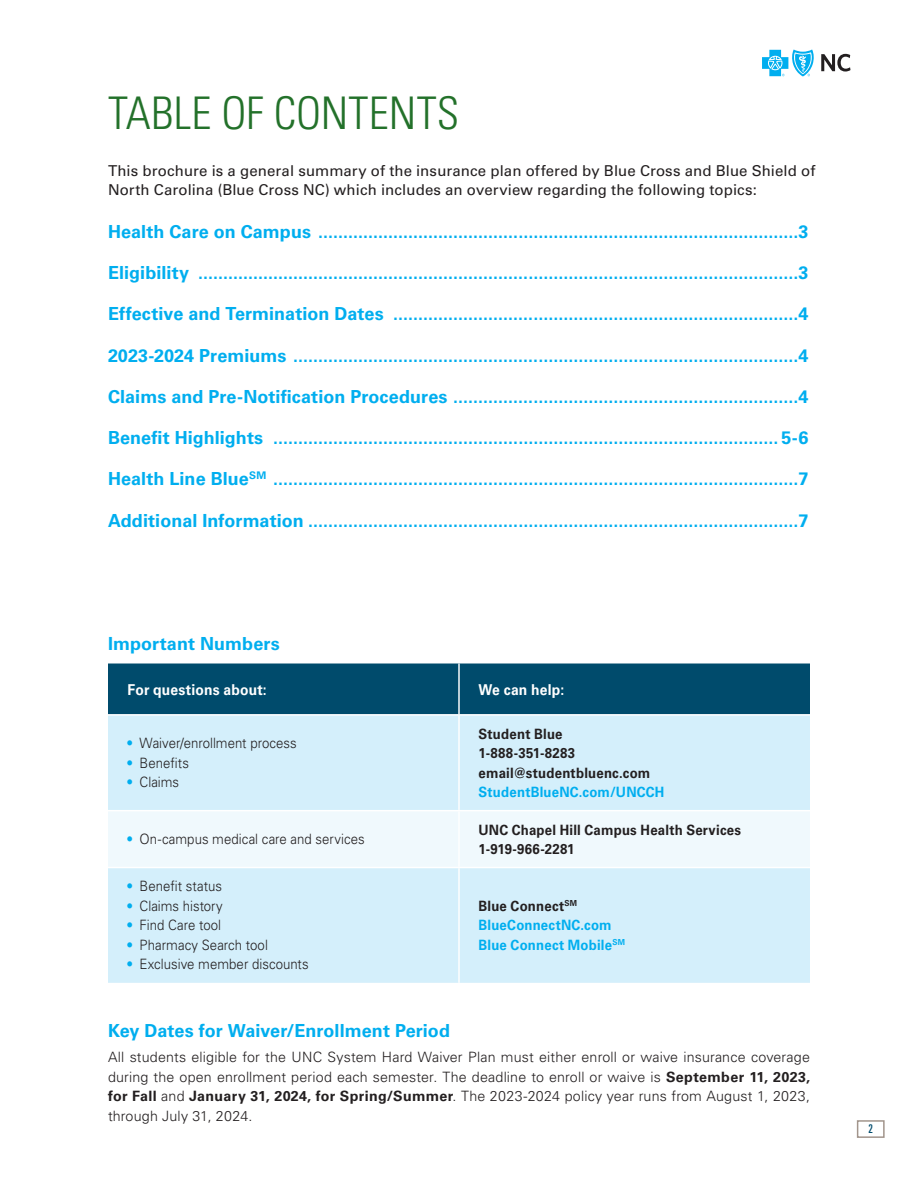
<style>
.page{position:relative;width:918px;height:1188px;background:#fff}
.page>*{position:absolute;margin:0;border:0;box-sizing:border-box;transform-origin:0 0}
.Heading{font:300 condensed 45px "Univers LT Std";color:#23712a}
.Body_Copy{font:700 18px "Univers LT Std";letter-spacing:.005em;color:#00aeef}
.Headline_1__all_upper_case{font:15px/19.5px "Univers LT Std";letter-spacing:.005em;color:#231f20}
.Body_Copy-2{font:700 15px "Univers LT Std";letter-spacing:.015em;color:#fff;scale:.93 1}
.Body_Copy-3{font:300 14.25px/19.5px "Univers LT Std";letter-spacing:.005em;color:#231f20;text-align:justify}
.Body_Copy-4{font:300 14.25px "Univers LT Std";letter-spacing:.005em;color:#231f20;scale:.93 1}
.Body_Copy-5{font:700 14.25px "Univers LT Std";letter-spacing:.015em;color:#231f20;scale:.93 1}
.Body_Copy-6{font:700 14.25px "Univers LT Std";letter-spacing:.015em;color:#00aeef;scale:.93 1}
.t1{font:ultra-condensed 12px "Univers LT Std";color:#004b6c}
.s1{font-weight:400;color:#00aeef}
.s2{font-weight:700}
</style>
<div class="page">
<div style="left:857px;top:1120px;width:28px;height:18px;background:#fff;border:2px solid #a2958c"></div>
<svg style="left:762px;top:50px;width:52px;height:26px"></svg>
<svg style="left:821px;top:54px;width:30px;height:18px"></svg>
<div style="left:108px;top:664px;width:702px;height:50px;background:#004b6c"></div>
<div style="left:108px;top:716px;width:702px;height:267px;background:#d4effb"></div>
<div style="left:108px;top:811px;width:702px;height:56px;background:#f0f9fd"></div>
<hr style="left:458px;top:664px;width:2px;height:50px;background:#fff">
<hr style="left:458px;top:716px;width:2px;height:94px;background:#fff">
<hr style="left:458px;top:811px;width:2px;height:56px;background:#fff">
<hr style="left:458px;top:868px;width:2px;height:115px;background:#fff">
<hr style="left:108px;top:810px;width:351px;height:1px;background:#fff">
<hr style="left:459px;top:810px;width:351px;height:1px;background:#fff">
<hr style="left:108px;top:867px;width:351px;height:1px;background:#fff">
<hr style="left:459px;top:867px;width:351px;height:1px;background:#fff">
<h3 class="Heading" style="left:108px;top:86px;width:353px">TABLE OF CONTENTS</h3>
<h1 class="Headline_1__all_upper_case" style="left:108px;top:161px;width:709px">This brochure is a general summary of the insurance plan offered by Blue Cross and Blue Shield of<br>North Carolina (Blue Cross NC) which includes an overview regarding the following topics:</h1>
<p class="Body_Copy" style="left:108px;top:221px;width:702px">Health Care on Campus ................................................................................................3</p>
<p class="Body_Copy" style="left:108px;top:262px;width:702px">Eligibility ........................................................................................................................3</p>
<p class="Body_Copy" style="left:108px;top:304px;width:702px">Effective and Termination Dates .................................................................................4</p>
<p class="Body_Copy" style="left:108px;top:345px;width:702px">2023-2024 Premiums .....................................................................................................4</p>
<p class="Body_Copy" style="left:108px;top:386px;width:702px">Claims and Pre-Notification Procedures .....................................................................4</p>
<p class="Body_Copy" style="left:108px;top:427px;width:702px">Benefit Highlights ..................................................................................................... 5-6</p>
<p class="Body_Copy" style="left:108px;top:469px;width:702px">Health Line Blue<sup>SM</sup> .........................................................................................................7</p>
<p class="Body_Copy" style="left:108px;top:510px;width:702px">Additional Information ..................................................................................................7</p>
<p class="Body_Copy" style="left:108px;top:633px;width:173px">Important Numbers</p>
<p class="Body_Copy-2" style="left:128px;top:681px;width:151px">For questions about:</p>
<p class="Body_Copy-2" style="left:479px;top:681px;width:94px">We can help:</p>
<p class="Body_Copy-4" style="left:128px;top:735px;width:183px"><span class="s1">•</span> Waiver/enrollment process</p>
<p class="Body_Copy-4" style="left:128px;top:754px;width:68px"><span class="s1">•</span> Benefits</p>
<p class="Body_Copy-4" style="left:128px;top:774px;width:57px"><span class="s1">•</span> Claims</p>
<p class="Body_Copy-4" style="left:128px;top:831px;width:256px"><span class="s1">•</span> On-campus medical care and services</p>
<p class="Body_Copy-4" style="left:128px;top:878px;width:103px"><span class="s1">•</span> Benefit status</p>
<p class="Body_Copy-4" style="left:128px;top:897px;width:104px"><span class="s1">•</span> Claims history</p>
<p class="Body_Copy-4" style="left:128px;top:917px;width:102px"><span class="s1">•</span> Find Care tool</p>
<p class="Body_Copy-4" style="left:128px;top:936px;width:152px"><span class="s1">•</span> Pharmacy Search tool</p>
<p class="Body_Copy-4" style="left:128px;top:956px;width:196px"><span class="s1">•</span> Exclusive member discounts</p>
<p class="Body_Copy-5" style="left:479px;top:725px;width:92px">Student Blue</p>
<p class="Body_Copy-5" style="left:479px;top:745px;width:105px">1-888-351-8283</p>
<p class="Body_Copy-5" style="left:479px;top:764px;width:186px">email@studentbluenc.com</p>
<p class="Body_Copy-6" style="left:479px;top:784px;width:201px">StudentBlueNC.com/UNCCH</p>
<p class="Body_Copy-5" style="left:479px;top:821px;width:284px">UNC Chapel Hill Campus Health Services</p>
<p class="Body_Copy-5" style="left:479px;top:841px;width:105px">1-919-966-2281</p>
<p class="Body_Copy-5" style="left:479px;top:897px;width:107px">Blue Connect<sup>SM</sup></p>
<p class="Body_Copy-6" style="left:479px;top:917px;width:145px">BlueConnectNC.com</p>
<p class="Body_Copy-6" style="left:479px;top:936px;width:159px">Blue Connect Mobile<sup>SM</sup></p>
<p class="Body_Copy" style="left:108px;top:1020px;width:344px">Key Dates for Waiver/Enrollment Period</p>
<p class="Body_Copy-3" style="left:108px;top:1047px;width:704px">All students eligible for the UNC System Hard Waiver Plan must either enroll or waive insurance coverage during the open enrollment period each semester. The deadline to enroll or waive is <span class="s2">September 11, 2023, for Fall</span> and <span class="s2">January 31, 2024, for Spring/Summer</span>. The 2023-2024 policy year runs from August 1, 2023, through July 31, 2024.</p>
<p class="t1" style="left:868px;top:1122px;width:6px">2</p>
</div>
